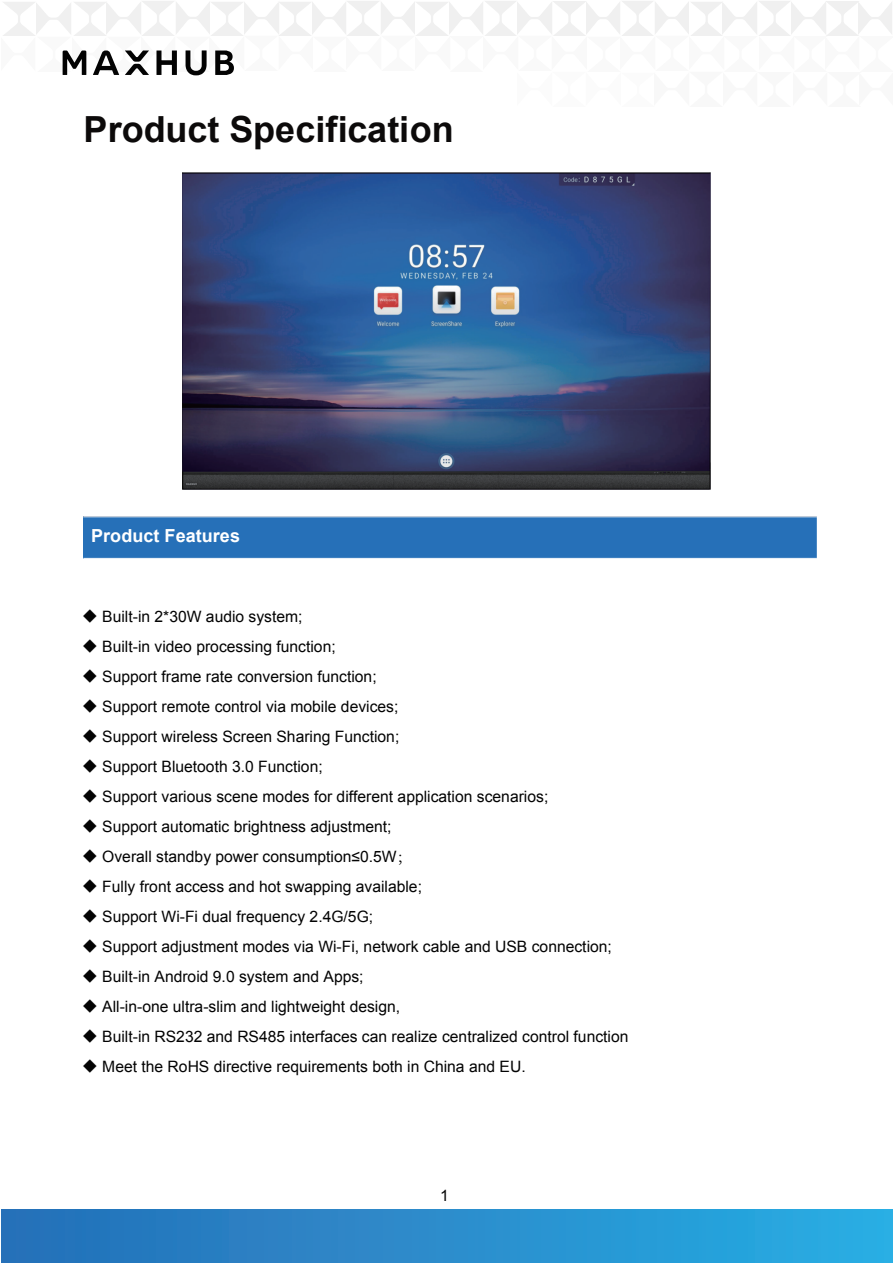
<style>
.page{position:relative;width:893px;height:1263px;background:#fff}
.page>*{position:absolute;margin:0;border:0;box-sizing:border-box;transform-origin:0 0}
.t1{font:700 36px "Arial";color:#0c0a0a}
.t2{font:700 18px "Arial";letter-spacing:.005em;color:#fff}
.t3{font:15.75px "Arial";color:#030303}
.t4{font:15.6px "Arial";color:#030303}
.s1{font-family:"Adobe Song Std";font-weight:300}
</style>
<div class="page">
<img style="left:62px;top:50px;width:166px;height:21px">
<svg style="left:63px;top:51px;width:23px;height:24px"></svg>
<svg style="left:93px;top:51px;width:26px;height:24px"></svg>
<svg style="left:125px;top:51px;width:24px;height:24px"></svg>
<svg style="left:156px;top:51px;width:21px;height:24px"></svg>
<svg style="left:186px;top:50px;width:21px;height:25px"></svg>
<svg style="left:215px;top:51px;width:19px;height:24px"></svg>
<div style="left:1px;top:1210px;width:892px;height:53px;background:linear-gradient(to right,#286eb7,#2aade3)"></div>
<div style="left:84px;top:517px;width:733px;height:41px;background:#2670b8"></div>
<img style="left:182px;top:172px;width:529px;height:317px">
<h1 class="t1" style="left:84px;top:106px;width:372px">Product Specification</h1>
<p class="t2" style="left:91px;top:524px;width:150px">Product Features</p>
<p class="t4" style="left:82px;top:606px;width:222px"><span class="s1">◆</span> Built-in 2*30W audio system;</p>
<p class="t4" style="left:82px;top:636px;width:255px"><span class="s1">◆</span> Built-in video processing function;</p>
<p class="t4" style="left:82px;top:666px;width:296px"><span class="s1">◆</span> Support frame rate conversion function;</p>
<p class="t4" style="left:82px;top:696px;width:318px"><span class="s1">◆</span> Support remote control via mobile devices;</p>
<p class="t4" style="left:82px;top:726px;width:319px"><span class="s1">◆</span> Support wireless Screen Sharing Function;</p>
<p class="t4" style="left:82px;top:756px;width:242px"><span class="s1">◆</span> Support Bluetooth 3.0 Function;</p>
<p class="t4" style="left:82px;top:786px;width:468px"><span class="s1">◆</span> Support various scene modes for different application scenarios;</p>
<p class="t4" style="left:82px;top:816px;width:311px"><span class="s1">◆</span> Support automatic brightness adjustment;</p>
<p class="t4" style="left:82px;top:846px;width:332px"><span class="s1">◆</span> Overall standby power consumption≤0.5W<span class="s1">；</span></p>
<p class="t4" style="left:82px;top:876px;width:341px"><span class="s1">◆</span> Fully front access and hot swapping available;</p>
<p class="t4" style="left:82px;top:906px;width:292px"><span class="s1">◆</span> Support Wi-Fi dual frequency 2.4G/5G;</p>
<p class="t4" style="left:82px;top:936px;width:531px"><span class="s1">◆</span> Support adjustment modes via Wi-Fi, network cable and USB connection;</p>
<p class="t4" style="left:82px;top:966px;width:283px"><span class="s1">◆</span> Built-in Android 9.0 system and Apps;</p>
<p class="t4" style="left:82px;top:996px;width:319px"><span class="s1">◆</span> All-in-one ultra-slim and lightweight design,</p>
<p class="t4" style="left:82px;top:1026px;width:548px"><span class="s1">◆</span> Built-in RS232 and RS485 interfaces can realize centralized control function</p>
<p class="t4" style="left:82px;top:1056px;width:445px"><span class="s1">◆</span> Meet the RoHS directive requirements both in China and EU.</p>
<p class="t3" style="left:440px;top:1185px;width:10px">1</p>
</div>
